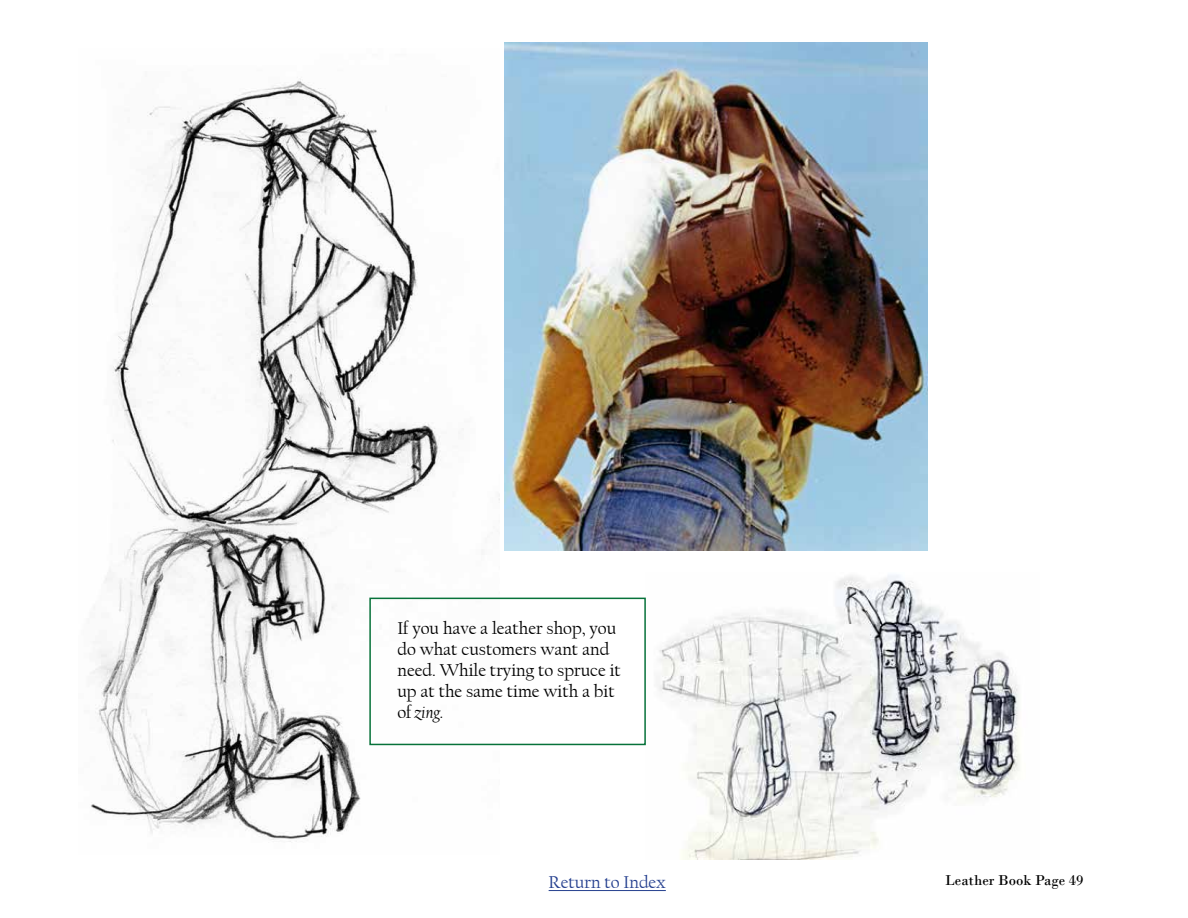
<style>
.page{position:relative;width:1188px;height:918px;background:#fff}
.page>*{position:absolute;margin:0;border:0;box-sizing:border-box;transform-origin:0 0}
.t1{font:18px/21px "Californian FB";color:#000}
.t2{font:18px "Californian FB";color:#25408f}
.t3{font:15px "Bodoni";color:#000}
.s1{font-style:italic}
</style>
<div class="page">
<hr style="left:549px;top:890px;width:117px;height:1px;background:#25408f">
<img style="left:91px;top:79px;width:408px;height:763px">
<img style="left:505px;top:42px;width:423px;height:508px">
<img style="left:657px;top:575px;width:363px;height:284px">
<div style="left:369px;top:598px;width:277px;height:147px;border:2px solid #07723a"></div>
<p class="t1" style="left:397px;top:618px;width:225px">If you have a leather shop, you do what customers want and need. While trying to spruce it up at the same time with a bit of <span class="s1">zing.</span></p>
<p class="t2" style="left:549px;top:872px;width:119px">Return to Index</p>
<p class="t3" style="left:945px;top:871px;width:140px">Leather Book Page 49</p>
</div>
